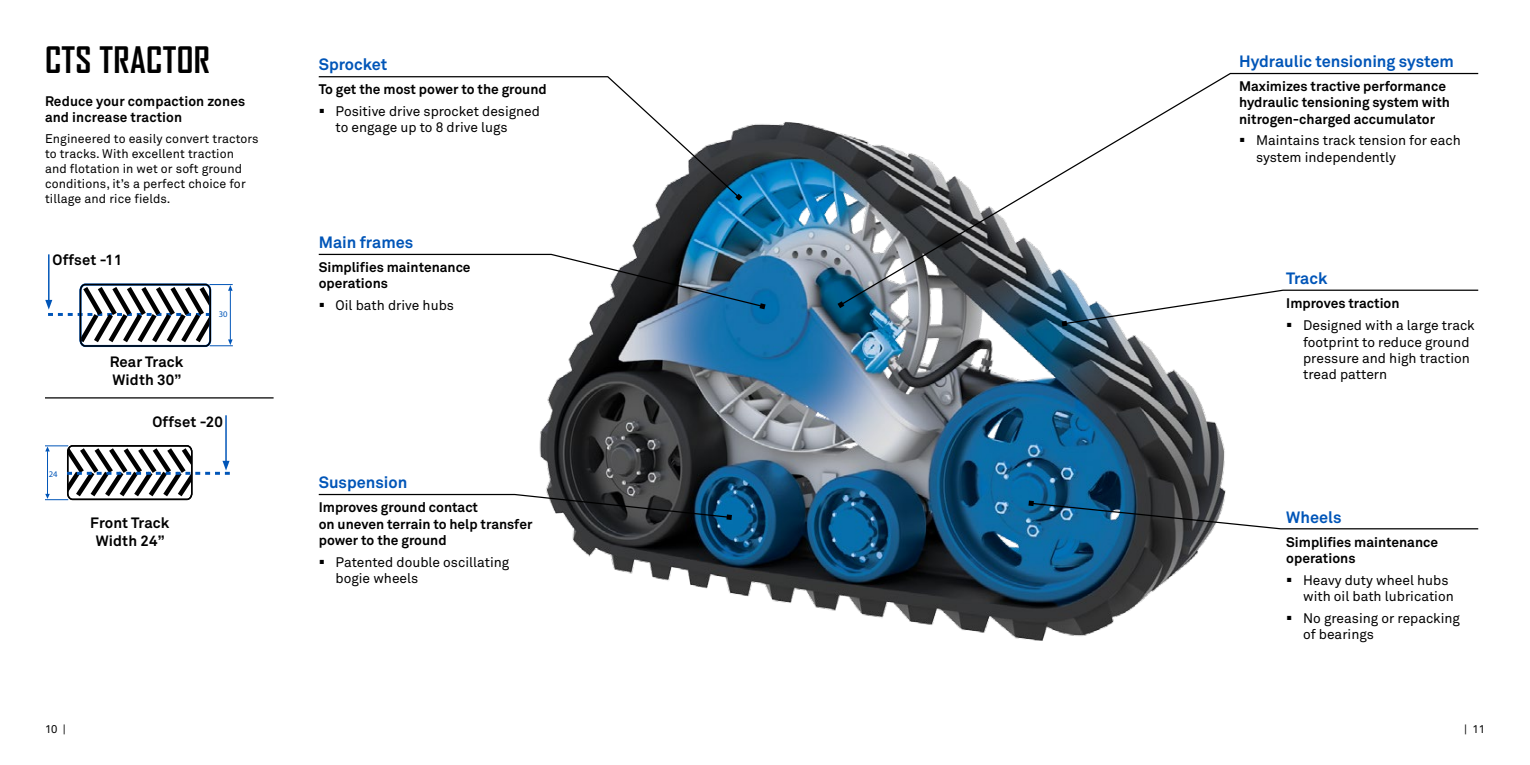
<style>
.page{position:relative;width:1530px;height:765px;background:#fff}
.page>*{position:absolute;margin:0;border:0;box-sizing:border-box;transform-origin:0 0}
.t1{font:700 35px "Agency FB";letter-spacing:.01em;color:#000}
.t2{font:700 16.25px "Akkurat Office";color:#0055b8}
.t3{font:700 14.88px/17.9px "Akkurat Office";letter-spacing:.01em;color:#000;text-align:center}
.t4{font:13.75px/16.2px "Akkurat Office";color:#000}
.t5{font:700 13.75px/16.2px "Akkurat Office";color:#000}
.t6{font:12.5px/15px "Akkurat Office";letter-spacing:.01em;color:#000}
.t7{font:11.25px "Akkurat Office";color:#000}
.t8{font:8.62px "Myriad Pro";color:#0055b8}
</style>
<div class="page">
<hr style="left:48px;top:254px;width:2px;height:48px;background:#0055b8">
<svg style="left:45px;top:282px;width:188px;height:65px"></svg>
<hr style="left:225px;top:415px;width:2px;height:48px;background:#0055b8">
<svg style="left:45px;top:444px;width:185px;height:57px"></svg>
<hr style="left:45px;top:397px;width:229px;height:2px;background:#000">
<img style="left:539px;top:122px;width:687px;height:519px">
<svg style="left:318px;top:76px;width:423px;height:123px"></svg>
<svg style="left:735px;top:194px;width:7px;height:7px"></svg>
<svg style="left:318px;top:493px;width:414px;height:27px"></svg>
<svg style="left:1028px;top:501px;width:451px;height:29px"></svg>
<svg style="left:1062px;top:306px;width:164px;height:20px"></svg>
<svg style="left:839px;top:72px;width:640px;height:234px"></svg>
<svg style="left:838px;top:301px;width:6px;height:7px"></svg>
<svg style="left:318px;top:253px;width:448px;height:56px"></svg>
<h1 class="t1" style="left:45px;top:39px;width:166px">CTS TRACTOR</h1>
<p class="t5" style="left:45px;top:93px;width:202px">Reduce your compaction zones and increase traction</p>
<p class="t6" style="left:45px;top:131px;width:215px">Engineered to easily convert tractors to tracks. With excellent traction and flotation in wet or soft ground conditions, it’s a perfect choice for tillage and rice fields.</p>
<p class="t3" style="left:53px;top:251px;width:71px">Offset -11</p>
<p class="t3" style="left:110px;top:353px;width:75px;text-align:left">Rear Track<br>Width 30”</p>
<p class="t8" style="left:219px;top:309px;width:10px">30</p>
<p class="t8" style="left:49px;top:469px;width:10px">24</p>
<p class="t3" style="left:153px;top:413px;width:72px">Offset -20</p>
<p class="t3" style="left:90px;top:514px;width:81px">Front Track<br>Width 24”</p>
<p class="t2" style="left:319px;top:54px;width:70px">Sprocket</p>
<p class="t5" style="left:319px;top:81px;width:230px">To get the most power to the ground</p>
<p class="t4" style="left:336px;top:104px;width:206px;text-indent:-17px">▪ Positive drive sprocket designed to engage up to 8 drive lugs</p>
<p class="t2" style="left:319px;top:232px;width:96px">Main frames</p>
<p class="t5" style="left:319px;top:259px;width:153px">Simplifies maintenance operations</p>
<p class="t4" style="left:319px;top:298px;width:137px">▪ Oil bath drive hubs</p>
<p class="t2" style="left:319px;top:472px;width:90px">Suspension</p>
<p class="t5" style="left:319px;top:500px;width:215px">Improves ground contact<br>on uneven terrain to help transfer power to the ground</p>
<p class="t4" style="left:336px;top:554px;width:175px;text-indent:-17px">▪ Patented double oscillating bogie wheels</p>
<p class="t2" style="left:1239px;top:51px;width:216px">Hydraulic tensioning system</p>
<p class="t5" style="left:1239px;top:78px;width:212px">Maximizes tractive performance hydraulic tensioning system with nitrogen-charged accumulator</p>
<p class="t4" style="left:1256px;top:133px;width:206px;text-indent:-17px">▪ Maintains track tension for each system independently</p>
<p class="t2" style="left:1286px;top:268px;width:43px">Track</p>
<p class="t5" style="left:1286px;top:296px;width:115px">Improves traction</p>
<p class="t4" style="left:1303px;top:318px;width:173px;text-indent:-17px">▪ Designed with a large track footprint to reduce ground pressure and high traction tread pattern</p>
<p class="t2" style="left:1286px;top:507px;width:57px">Wheels</p>
<p class="t5" style="left:1286px;top:534px;width:153px">Simplifies maintenance operations</p>
<p class="t4" style="left:1303px;top:573px;width:152px;text-indent:-17px">▪ Heavy duty wheel hubs with oil bath lubrication</p>
<p class="t4" style="left:1303px;top:611px;width:158px;text-indent:-17px">▪ No greasing or repacking of bearings</p>
<p class="t7" style="left:45px;top:722px;width:22px">10 |</p>
<p class="t7" style="left:1464px;top:722px;width:22px">| 11</p>
</div>
